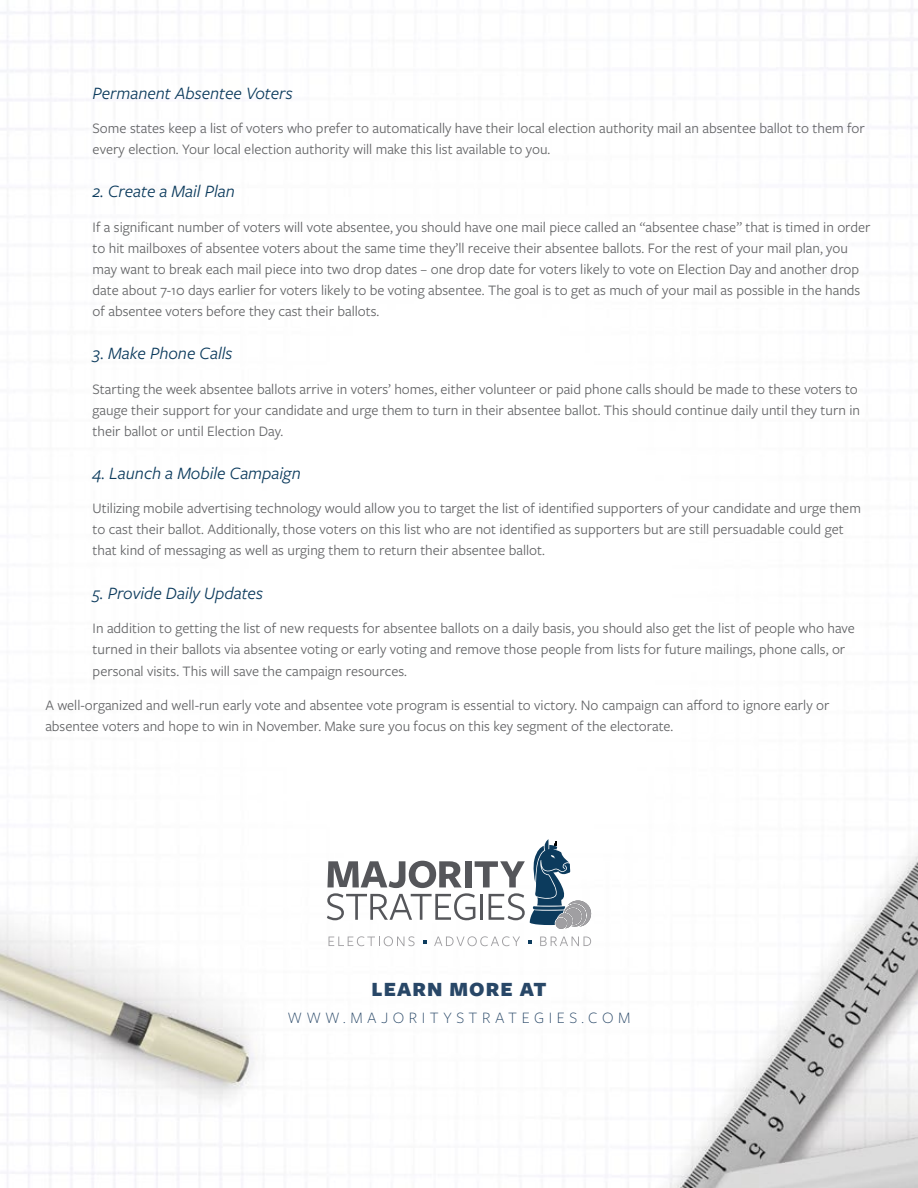
<style>
.page{position:relative;width:918px;height:1188px;background:#fff}
.page>*{position:absolute;margin:0;border:0;box-sizing:border-box;transform-origin:0 0}
.t1{font:900 21px "Freight Sans Pro";letter-spacing:.05em;color:#284767}
.t2{font:italic 18px "Freight Sans Pro";color:#0c3b5d}
.t3{font:300 16.5px "Freight Sans Pro";letter-spacing:.275em;color:#284767}
.t4{font:15px/21px "Freight Sans Pro";color:#636466}
</style>
<div class="page">
<img style="left:0;top:0;width:918px;height:1188px">
<svg style="left:327px;top:839px;width:266px;height:90px"></svg>
<svg style="left:329px;top:936px;width:86px;height:10px"></svg>
<svg style="left:434px;top:936px;width:86px;height:10px"></svg>
<svg style="left:540px;top:937px;width:51px;height:9px"></svg>
<svg style="left:423px;top:940px;width:4px;height:3px"></svg>
<p class="t2" style="left:93px;top:81px;width:201px">Permanent Absentee Voters</p>
<p class="t4" style="left:93px;top:117px;width:774px">Some states keep a list of voters who prefer to automatically have their local election authority mail an absentee ballot to them for every election. Your local election authority will make this list available to you.</p>
<p class="t2" style="left:93px;top:180px;width:144px">2. Create a Mail Plan</p>
<p class="t4" style="left:93px;top:216px;width:779px">If a significant number of voters will vote absentee, you should have one mail piece called an “absentee chase” that is timed in order to hit mailboxes of absentee voters about the same time they’ll receive their absentee ballots. For the rest of your mail plan, you may want to break each mail piece into two drop dates – one drop date for voters likely to vote on Election Day and another drop date about 7-10 days earlier for voters likely to be voting absentee. The goal is to get as much of your mail as possible in the hands of absentee voters before they cast their ballots.</p>
<p class="t2" style="left:93px;top:341px;width:141px">3. Make Phone Calls</p>
<p class="t4" style="left:93px;top:378px;width:769px">Starting the week absentee ballots arrive in voters’ homes, either volunteer or paid phone calls should be made to these voters to gauge their support for your candidate and urge them to turn in their absentee ballot. This should continue daily until they turn in their ballot or until Election Day.</p>
<p class="t2" style="left:93px;top:461px;width:210px">4. Launch a Mobile Campaign</p>
<p class="t4" style="left:93px;top:497px;width:770px">Utilizing mobile advertising technology would allow you to target the list of identified supporters of your candidate and urge them to cast their ballot. Additionally, those voters on this list who are not identified as supporters but are still persuadable could get that kind of messaging as well as urging them to return their absentee ballot.</p>
<p class="t2" style="left:93px;top:581px;width:172px">5. Provide Daily Updates</p>
<p class="t4" style="left:93px;top:617px;width:764px">In addition to getting the list of new requests for absentee ballots on a daily basis, you should also get the list of people who have turned in their ballots via absentee voting or early voting and remove those people from lists for future mailings, phone calls, or personal visits. This will save the campaign resources.</p>
<p class="t4" style="left:45px;top:694px;width:786px">A well-organized and well-run early vote and absentee vote program is essential to victory. No campaign can afford to ignore early or absentee voters and hope to win in November. Make sure you focus on this key segment of the electorate.</p>
<h1 class="t1" style="left:371px;top:974px;width:177px">LEARN MORE AT</h1>
<p class="t3" style="left:288px;top:1007px;width:344px">WWW.MAJORITYSTRATEGIES.COM</p>
</div>
